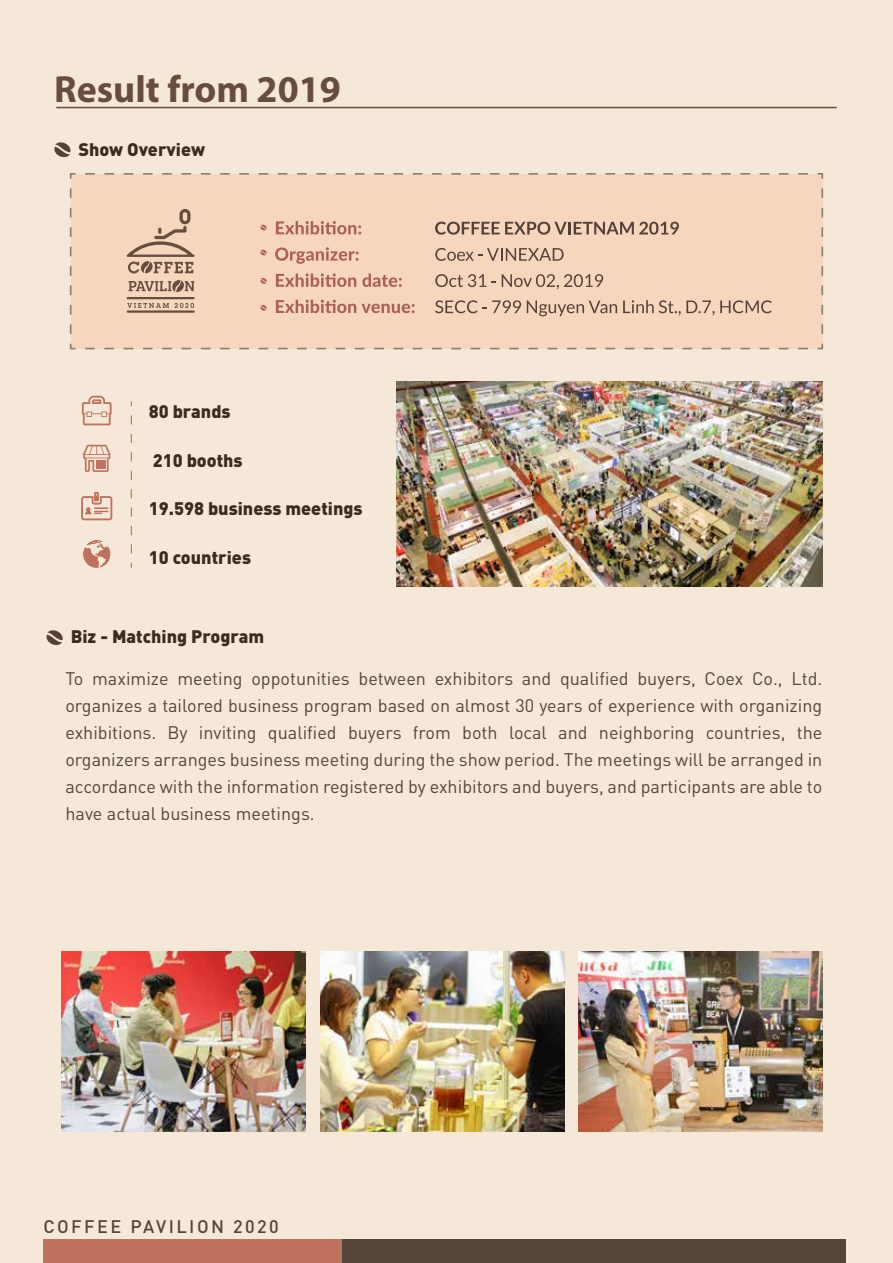
<style>
.page{position:relative;width:893px;height:1263px;background:#f6e8d9}
.page>*{position:absolute;margin:0;border:0;box-sizing:border-box;transform-origin:0 0}
.t1{font:700 37.95px "Myriad Pro";color:#664d3f}
.t2{font:18px/27px "DIN Pro";color:#56433a;text-align:justify}
.t3{font:900 18px "DIN Pro";color:#3e2a21}
.t4{font:500 18px "DIN Pro";letter-spacing:.135em;color:#56433a}
</style>
<div class="page">
<div style="left:71px;top:174px;width:751px;height:175px;background:#f6d6bd"></div>
<svg style="left:85px;top:342px;width:739px;height:8px"></svg>
<svg style="left:817px;top:173px;width:7px;height:161px"></svg>
<svg style="left:69px;top:173px;width:739px;height:6px"></svg>
<svg style="left:69px;top:188px;width:7px;height:162px"></svg>
<hr style="left:56px;top:107px;width:781px;height:1px;background:#664d3f">
<svg style="left:54px;top:142px;width:17px;height:16px"></svg>
<svg style="left:46px;top:630px;width:17px;height:16px"></svg>
<svg style="left:276px;top:221px;width:85px;height:13px"></svg>
<svg style="left:275px;top:247px;width:84px;height:17px"></svg>
<svg style="left:276px;top:273px;width:80px;height:14px"></svg>
<svg style="left:362px;top:273px;width:40px;height:14px"></svg>
<svg style="left:276px;top:300px;width:139px;height:13px"></svg>
<svg style="left:435px;top:222px;width:244px;height:13px"></svg>
<svg style="left:435px;top:248px;width:129px;height:13px"></svg>
<svg style="left:435px;top:274px;width:61px;height:13px"></svg>
<svg style="left:502px;top:274px;width:101px;height:15px"></svg>
<svg style="left:435px;top:300px;width:86px;height:13px"></svg>
<svg style="left:527px;top:300px;width:90px;height:16px"></svg>
<svg style="left:623px;top:300px;width:149px;height:15px"></svg>
<svg style="left:260px;top:224px;width:7px;height:7px"></svg>
<svg style="left:260px;top:249px;width:7px;height:7px"></svg>
<svg style="left:260px;top:278px;width:7px;height:6px"></svg>
<svg style="left:260px;top:305px;width:7px;height:6px"></svg>
<svg style="left:127px;top:209px;width:68px;height:65px"></svg>
<svg style="left:127px;top:280px;width:68px;height:33px"></svg>
<img style="left:62px;top:952px;width:244px;height:179px">
<img style="left:320px;top:952px;width:244px;height:179px">
<img style="left:578px;top:952px;width:244px;height:179px">
<svg style="left:81px;top:492px;width:31px;height:28px"></svg>
<svg style="left:82px;top:396px;width:30px;height:29px"></svg>
<svg style="left:83px;top:445px;width:27px;height:27px"></svg>
<div style="left:96px;top:460px;width:9px;height:8px;background:#bf725d"></div>
<svg style="left:83px;top:540px;width:27px;height:28px"></svg>
<svg style="left:131px;top:415px;width:1px;height:153px"></svg>
<img style="left:396px;top:381px;width:426px;height:205px">
<div style="left:44px;top:1239px;width:802px;height:24px;background:#bf725d"></div>
<div style="left:342px;top:1239px;width:504px;height:24px;background:#56433a"></div>
<h1 class="t1" style="left:54px;top:65px;width:288px">Result from 2019</h1>
<p class="t3" style="left:78px;top:137px;width:128px">Show Overview</p>
<p class="t3" style="left:149px;top:400px;width:84px">80 brands</p>
<p class="t3" style="left:153px;top:448px;width:91px">210 booths</p>
<p class="t3" style="left:149px;top:497px;width:215px">19.598 business meetings</p>
<p class="t3" style="left:149px;top:545px;width:104px">10 countries</p>
<p class="t3" style="left:71px;top:624px;width:195px">Biz - Matching Program</p>
<p class="t2" style="left:65px;top:665px;width:758px">To maximize meeting oppotunities between exhibitors and qualified buyers, Coex Co., Ltd. organizes a tailored business program based on almost 30 years of experience with organizing exhibitions. By inviting qualified buyers from both local and neighboring countries, the organizers arranges business meeting during the show period. The meetings will be arranged in accordance with the information registered by exhibitors and buyers, and participants are able to have actual business meetings.</p>
<p class="t4" style="left:44px;top:1214px;width:237px">COFFEE PAVILION 2020</p>
</div>
